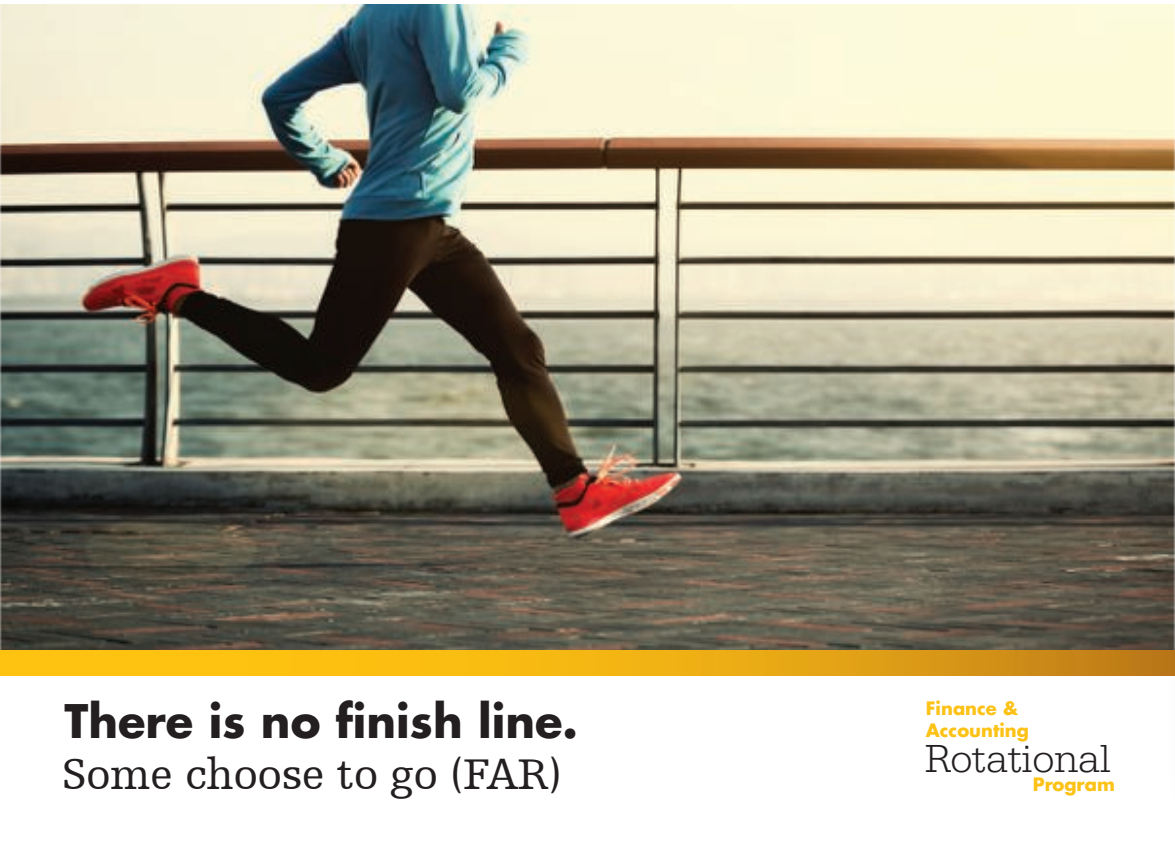
<style>
.page{position:relative;width:1175px;height:851px;background:#fff}
.page>*{position:absolute;margin:0;border:0;box-sizing:border-box;transform-origin:0 0}
.t1{font:700 45px "Futura For Stryker";color:#231f20}
.t2{font:45px "Humanist Slabserif 712 BT";color:#231f20}
.t3{font:300 40.5px "URW Egyptienne TOT";color:#231f20}
.t4{font:700 18px/21.6px "Futura For Stryker";color:#fcc216}
</style>
<div class="page">
<img style="left:0;top:4px;width:1174px;height:646px">
<svg style="left:0;top:650px;width:1174px;height:25px;background:#ebad13"></svg>
<h1 class="t1" style="left:64px;top:691px;width:515px">There is no finish line.</h1>
<h1 class="t2" style="left:62px;top:747px;width:501px">Some choose to go (FAR)</h1>
<h2 class="t3" style="left:924px;top:734px;width:187px">Rotational</h2>
<p class="t4" style="left:926px;top:697px;width:105px">Finance &amp;<br>Accounting</p>
<p class="t4" style="left:1032px;top:773px;width:84px">Program</p>
</div>
